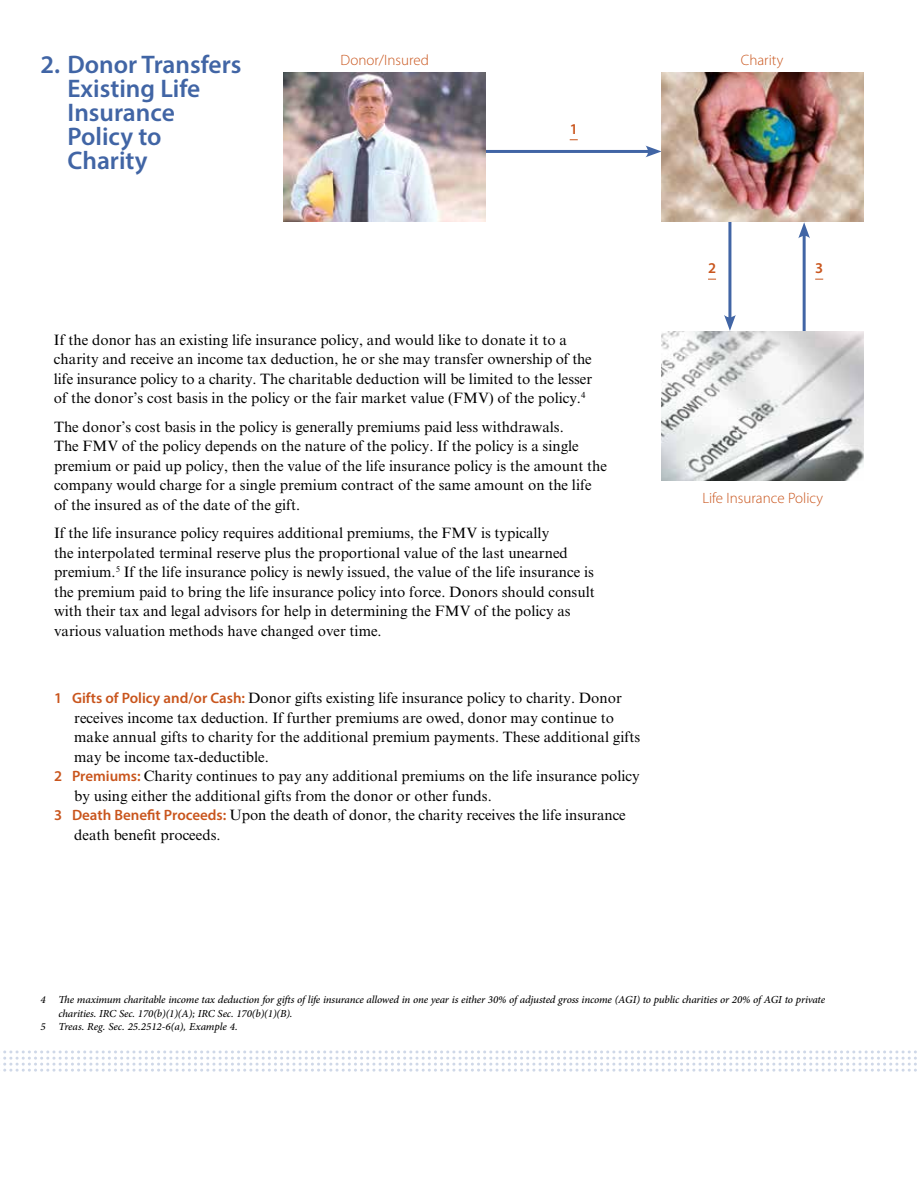
<style>
.page{position:relative;width:918px;height:1188px;background:#fff}
.page>*{position:absolute;margin:0;border:0;box-sizing:border-box;transform-origin:0 0}
.t1{font:600 25.5px/24px "Myriad Pro";color:#4165a5}
.t2{font:15px/19.5px "Times New Roman MT Std";color:#000}
.t3{font:italic 15px "Adobe Arabic";letter-spacing:-.01em;color:#000}
.t4{font:300 15px "Myriad Pro";color:#c9551d}
.t5{font:600 15px "Myriad Pro";color:#c9551d}
.s1{font-family:"Myriad Pro";font-weight:600;color:#c9551d}
</style>
<div class="page">
<hr style="left:728px;top:217px;width:3px;height:104px;background:#4165a5">
<svg style="left:724px;top:315px;width:12px;height:16px"></svg>
<hr style="left:803px;top:233px;width:3px;height:101px;background:#4165a5">
<svg style="left:798px;top:222px;width:12px;height:16px"></svg>
<hr style="left:485px;top:150px;width:166px;height:3px;background:#4165a5">
<svg style="left:646px;top:146px;width:16px;height:11px"></svg>
<img style="left:662px;top:332px;width:202px;height:148px">
<img style="left:284px;top:73px;width:202px;height:148px">
<img style="left:662px;top:73px;width:202px;height:148px">
<svg style="left:3px;top:1050px;width:914px;height:22px"></svg>
<h1 class="t1" style="left:68px;top:52px;width:175px;text-indent:-27px">2. Donor Transfers<br>Existing Life<br>Insurance<br>Policy to<br>Charity</h1>
<p class="t4" style="left:341px;top:51px;width:90px">Donor/Insured</p>
<p class="t5" style="left:570px;top:119px;width:10px">1</p>
<p class="t2" style="left:54px;top:330px;width:540px">If the donor has an existing life insurance policy, and would like to donate it to a charity and receive an income tax deduction, he or she may transfer ownership of the life insurance policy to a charity. The charitable deduction will be limited to the lesser of the donor’s cost basis in the policy or the fair market value (FMV) of the policy.<sup>4</sup></p>
<p class="t2" style="left:54px;top:417px;width:554px">The donor’s cost basis in the policy is generally premiums paid less withdrawals.<br>The FMV of the policy depends on the nature of the policy. If the policy is a single premium or paid up policy, then the value of the life insurance policy is the amount the company would charge for a single premium contract of the same amount on the life of the insured as of the date of the gift.</p>
<p class="t2" style="left:54px;top:523px;width:542px">If the life insurance policy requires additional premiums, the FMV is typically<br>the interpolated terminal reserve plus the proportional value of the last unearned premium.<sup>5</sup> If the life insurance policy is newly issued, the value of the life insurance is the premium paid to bring the life insurance policy into force. Donors should consult with their tax and legal advisors for help in determining the FMV of the policy as various valuation methods have changed over time.</p>
<p class="t2" style="left:54px;top:688px;width:569px"><span class="s1">1 Gifts of Policy and/or Cash:</span> Donor gifts existing life insurance policy to charity. Donor</p>
<p class="t2" style="left:74px;top:708px;width:541px">receives income tax deduction. If further premiums are owed, donor may continue to</p>
<p class="t2" style="left:74px;top:727px;width:567px">make annual gifts to charity for the additional premium payments. These additional gifts</p>
<p class="t2" style="left:74px;top:747px;width:196px">may be income tax-deductible.</p>
<p class="t2" style="left:54px;top:766px;width:587px"><span class="s1">2 Premiums:</span> Charity continues to pay any additional premiums on the life insurance policy</p>
<p class="t2" style="left:74px;top:786px;width:419px">by using either the additional gifts from the donor or other funds.</p>
<p class="t2" style="left:54px;top:805px;width:573px"><span class="s1">3 Death Benefit Proceeds:</span> Upon the death of donor, the charity receives the life insurance</p>
<p class="t2" style="left:74px;top:825px;width:148px">death benefit proceeds.</p>
<p class="t4" style="left:741px;top:51px;width:44px">Charity</p>
<p class="t5" style="left:708px;top:259px;width:10px">2</p>
<p class="t5" style="left:815px;top:259px;width:10px">3</p>
<p class="t4" style="left:702px;top:489px;width:122px">Life Insurance Policy</p>
<p class="t3" style="left:40px;top:989px;width:786px">4 The maximum charitable income tax deduction for gifts of life insurance allowed in one year is either 30% of adjusted gross income (AGI) to public charities or 20% of AGI to private</p>
<p class="t3" style="left:58px;top:1003px;width:236px">charities. IRC Sec. 170(b)(1)(A); IRC Sec. 170(b)(1)(B).</p>
<p class="t3" style="left:40px;top:1016px;width:199px">5 Treas. Reg. Sec. 25.2512-6(a), Example 4.</p>
</div>
